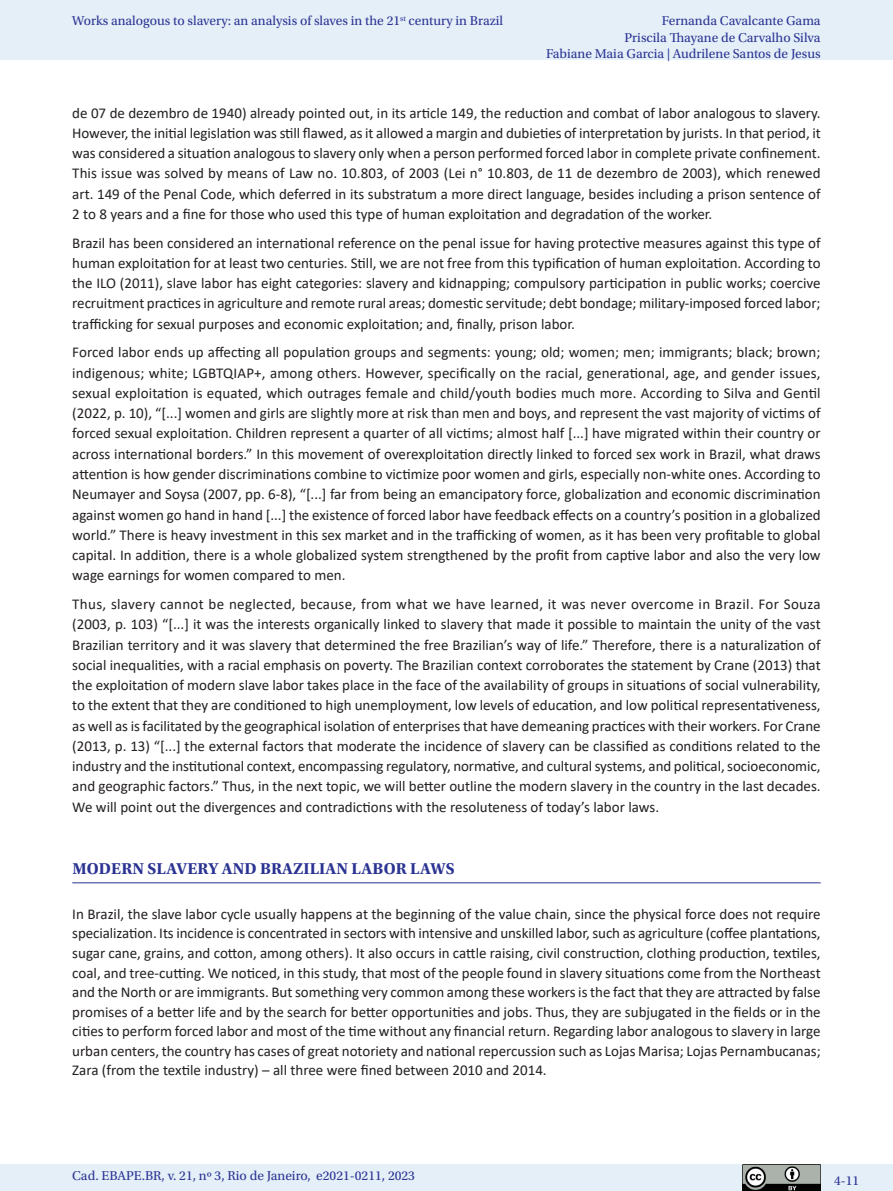
<style>
.page{position:relative;width:893px;height:1191px;background:#fff}
.page>*{position:absolute;margin:0;border:0;box-sizing:border-box;transform-origin:0 0}
._07_1_sub_1{font:700 16.5px "Utopia Std";letter-spacing:.01em;color:#2b3393}
._06_0_texto{font:15px/20.2px "Calibri";color:#231f20;text-align:justify}
.t1{font:13.5px/16.5px "Utopia Std";color:#2b3393;text-align:right}
</style>
<div class="page">
<div style="left:0;top:0;width:893px;height:60px;background:#e4eff8"></div>
<div style="left:0;top:1164px;width:893px;height:27px;background:#e4eff8"></div>
<img style="left:743px;top:1164px;width:78px;height:27px">
<hr style="left:72px;top:882px;width:749px;height:1px;background:#2b3393">
<p class="t1" style="left:72px;top:13px;width:432px">Works analogous to slavery: an analysis of slaves in the 21<sup>st</sup> century in Brazil</p>
<p class="t1" style="left:546px;top:13px;width:276px">Fernanda Cavalcante Gama<br>Priscila Thayane de Carvalho Silva<br>Fabiane Maia Garcia | Audrilene Santos de Jesus</p>
<p class="_06_0_texto" style="left:72px;top:102px;width:750px">de 07 de dezembro de 1940) already pointed out, in its article 149, the reduction and combat of labor analogous to slavery.<br>However, the initial legislation was still flawed, as it allowed a margin and dubieties of interpretation by jurists. In that period, it was considered a situation analogous to slavery only when a person performed forced labor in complete private confinement.<br>This issue was solved by means of Law no. 10.803, of 2003 (Lei n° 10.803, de 11 de dezembro de 2003), which renewed art. 149 of the Penal Code, which deferred in its substratum a more direct language, besides including a prison sentence of 2 to 8 years and a fine for those who used this type of human exploitation and degradation of the worker.</p>
<p class="_06_0_texto" style="left:72px;top:232px;width:750px">Brazil has been considered an international reference on the penal issue for having protective measures against this type of human exploitation for at least two centuries. Still, we are not free from this typification of human exploitation. According to the ILO (2011), slave labor has eight categories: slavery and kidnapping; compulsory participation in public works; coercive recruitment practices in agriculture and remote rural areas; domestic servitude; debt bondage; military-imposed forced labor; trafficking for sexual purposes and economic exploitation; and, finally, prison labor.</p>
<p class="_06_0_texto" style="left:72px;top:342px;width:750px">Forced labor ends up affecting all population groups and segments: young; old; women; men; immigrants; black; brown; indigenous; white; LGBTQIAP+, among others. However, specifically on the racial, generational, age, and gender issues, sexual exploitation is equated, which outrages female and child/youth bodies much more. According to Silva and Gentil (2022, p. 10), “[...] women and girls are slightly more at risk than men and boys, and represent the vast majority of victims of forced sexual exploitation. Children represent a quarter of all victims; almost half [...] have migrated within their country or across international borders.” In this movement of overexploitation directly linked to forced sex work in Brazil, what draws attention is how gender discriminations combine to victimize poor women and girls, especially non-white ones. According to Neumayer and Soysa (2007, pp. 6-8), “[...] far from being an emancipatory force, globalization and economic discrimination against women go hand in hand [...] the existence of forced labor have feedback effects on a country’s position in a globalized world.” There is heavy investment in this sex market and in the trafficking of women, as it has been very profitable to global capital. In addition, there is a whole globalized system strengthened by the profit from captive labor and also the very low wage earnings for women compared to men.</p>
<p class="_06_0_texto" style="left:72px;top:593px;width:750px">Thus, slavery cannot be neglected, because, from what we have learned, it was never overcome in Brazil. For Souza (2003, p. 103) “[...] it was the interests organically linked to slavery that made it possible to maintain the unity of the vast Brazilian territory and it was slavery that determined the free Brazilian’s way of life.” Therefore, there is a naturalization of social inequalities, with a racial emphasis on poverty. The Brazilian context corroborates the statement by Crane (2013) that the exploitation of modern slave labor takes place in the face of the availability of groups in situations of social vulnerability, to the extent that they are conditioned to high unemployment, low levels of education, and low political representativeness, as well as is facilitated by the geographical isolation of enterprises that have demeaning practices with their workers. For Crane (2013, p. 13) “[...] the external factors that moderate the incidence of slavery can be classified as conditions related to the industry and the institutional context, encompassing regulatory, normative, and cultural systems, and political, socioeconomic, and geographic factors.” Thus, in the next topic, we will better outline the modern slavery in the country in the last decades.<br>We will point out the divergences and contradictions with the resoluteness of today’s labor laws.</p>
<p class="_07_1_sub_1" style="left:72px;top:859px;width:384px">MODERN SLAVERY AND BRAZILIAN LABOR LAWS</p>
<p class="_06_0_texto" style="left:72px;top:904px;width:750px;line-height:19.5px">In Brazil, the slave labor cycle usually happens at the beginning of the value chain, since the physical force does not require specialization. Its incidence is concentrated in sectors with intensive and unskilled labor, such as agriculture (coffee plantations, sugar cane, grains, and cotton, among others). It also occurs in cattle raising, civil construction, clothing production, textiles, coal, and tree-cutting. We noticed, in this study, that most of the people found in slavery situations come from the Northeast and the North or are immigrants. But something very common among these workers is the fact that they are attracted by false promises of a better life and by the search for better opportunities and jobs. Thus, they are subjugated in the fields or in the cities to perform forced labor and most of the time without any financial return. Regarding labor analogous to slavery in large urban centers, the country has cases of great notoriety and national repercussion such as Lojas Marisa; Lojas Pernambucanas; Zara (from the textile industry) – all three were fined between 2010 and 2014.</p>
<p class="t1" style="left:72px;top:1167px;width:344px">Cad. EBAPE.BR, v. 21, nº 3, Rio de Janeiro, e2021-0211, 2023</p>
<p class="t1" style="left:834px;top:1172px;width:27px">4-11</p>
</div>
